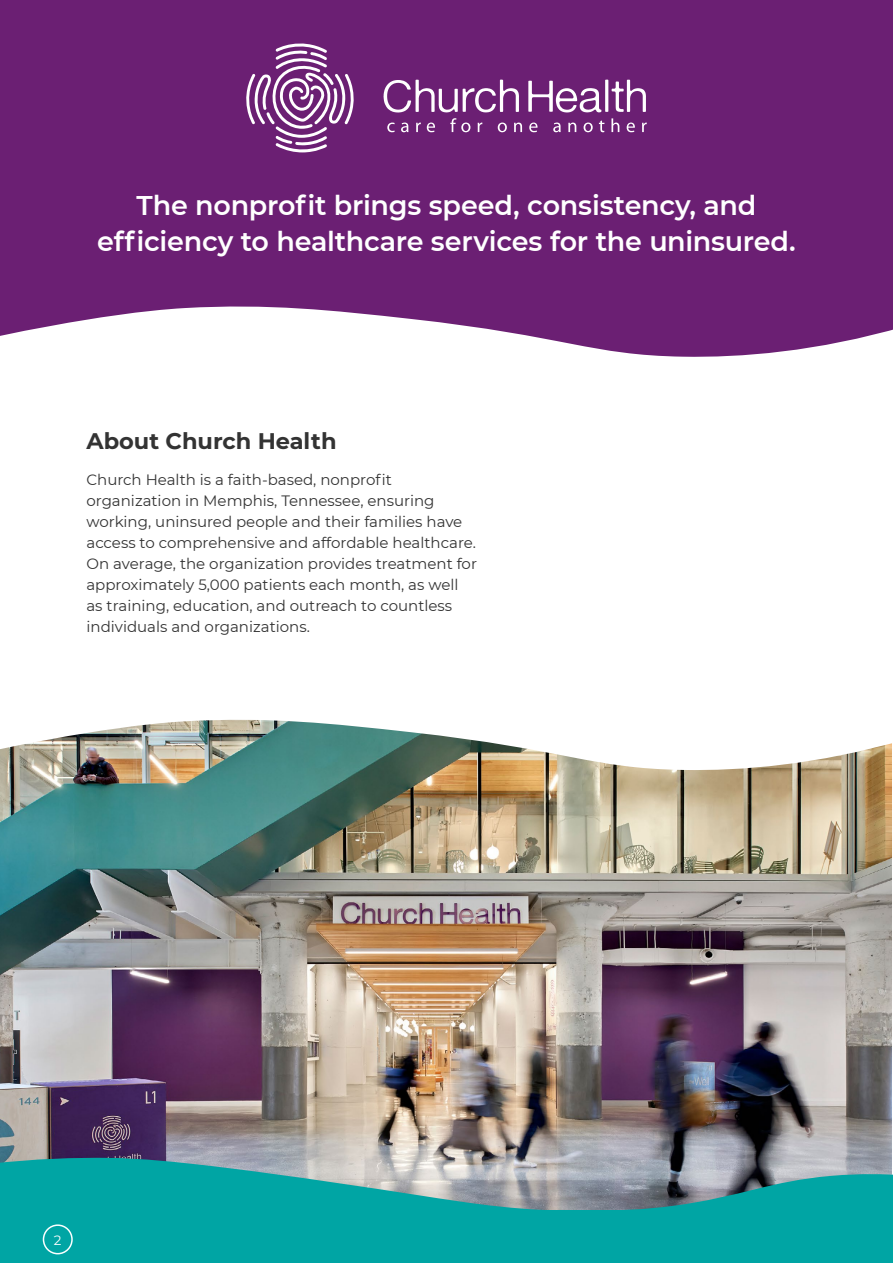
<style>
.page{position:relative;width:893px;height:1263px;background:#fff}
.page>*{position:absolute;margin:0;border:0;box-sizing:border-box;transform-origin:0 0}
.t1{font:600 27px/36px "Montserrat";letter-spacing:-.01em;color:#fff;text-align:center}
.t2{font:700 22.5px "Montserrat";color:#333}
.t3{font:15px/21px "Montserrat";color:#333}
.t4{font:13.5px "Montserrat";color:#fefefe}
</style>
<div class="page">
<div style="left:0;top:1215px;width:893px;height:48px;background:#00a5a4"></div>
<div style="left:43px;top:1224px;width:30px;height:30px;border:2px solid #fbffff;border-radius:50%"></div>
<img style="left:0;top:771px;width:892px;height:386px">
<svg style="left:0;top:0;width:893px;height:357px;background:#77317e"></svg>
<img style="left:0;top:719px;width:892px;height:52px">
<svg style="left:0;top:1157px;width:893px;height:58px;background:#4ca4a7"></svg>
<svg style="left:239px;top:36px;width:122px;height:120px;background:#884c8f"></svg>
<svg style="left:528px;top:80px;width:118px;height:32px"></svg>
<svg style="left:384px;top:80px;width:138px;height:52px;background:#874a8e"></svg>
<svg style="left:529px;top:123px;width:8px;height:9px"></svg>
<svg style="left:553px;top:123px;width:8px;height:9px"></svg>
<svg style="left:568px;top:123px;width:8px;height:9px"></svg>
<svg style="left:584px;top:123px;width:9px;height:9px"></svg>
<svg style="left:599px;top:121px;width:5px;height:11px"></svg>
<svg style="left:611px;top:118px;width:8px;height:14px"></svg>
<svg style="left:627px;top:123px;width:8px;height:9px"></svg>
<svg style="left:642px;top:123px;width:5px;height:9px"></svg>
<h1 class="t1" style="left:97px;top:186px;width:700px">The nonprofit brings speed, consistency, and efficiency to healthcare services for the uninsured.</h1>
<h2 class="t2" style="left:86px;top:425px;width:252px">About Church Health</h2>
<p class="t3" style="left:86px;top:469px;width:392px">Church Health is a faith-based, nonprofit organization in Memphis, Tennessee, ensuring working, uninsured people and their families have access to comprehensive and affordable healthcare.<br>On average, the organization provides treatment for approximately 5,000 patients each month, as well as training, education, and outreach to countless individuals and organizations.</p>
<p class="t4" style="left:54px;top:1231px;width:9px">2</p>
</div>
